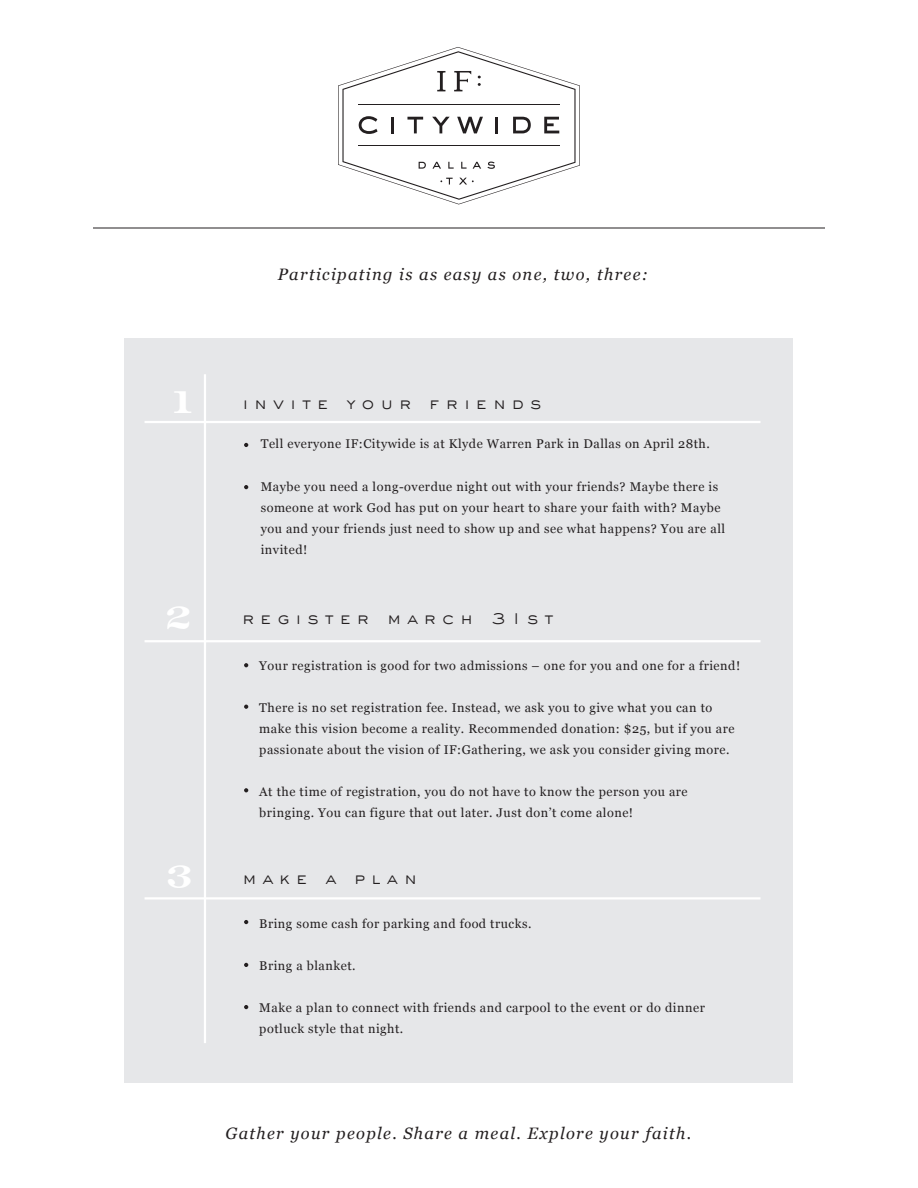
<style>
.page{position:relative;width:918px;height:1188px;background:#fff}
.page>*{position:absolute;margin:0;border:0;box-sizing:border-box;transform-origin:0 0}
.t1{font:32.25px "Numbers Depot";color:#fff}
.t2{font:30.9px "Numbers Depot";color:#fff}
.t3{font:italic 16.5px "Georgia";letter-spacing:.08em;color:#231f20}
.t4{font:16.5px "Sackers Gothic Light AT";letter-spacing:.35em;color:#231f20}
.t5{font:12.6px/21.1px "Georgia";letter-spacing:.04em;color:#231f20}
</style>
<div class="page">
<svg style="left:338px;top:47px;width:242px;height:157px"></svg>
<div style="left:124px;top:338px;width:670px;height:745px;background:#e6e7e9"></div>
<hr style="left:204px;top:374px;width:2px;height:669px;background:#fff">
<hr style="left:145px;top:421px;width:616px;height:2px;background:#fff">
<hr style="left:145px;top:640px;width:616px;height:2px;background:#fff">
<hr style="left:145px;top:897px;width:616px;height:3px;background:#fff">
<svg style="left:244px;top:443px;width:4px;height:4px"></svg>
<svg style="left:244px;top:485px;width:4px;height:4px"></svg>
<svg style="left:244px;top:663px;width:4px;height:4px"></svg>
<svg style="left:244px;top:705px;width:4px;height:4px"></svg>
<svg style="left:244px;top:788px;width:4px;height:4px"></svg>
<svg style="left:244px;top:920px;width:4px;height:4px"></svg>
<svg style="left:244px;top:963px;width:4px;height:4px"></svg>
<svg style="left:244px;top:1005px;width:4px;height:4px"></svg>
<hr style="left:93px;top:228px;width:732px;height:1px;background:#231f20">
<h3 class="t3" style="left:278px;top:265px;width:372px">Participating is as easy as one, two, three:</h3>
<h2 class="t2" style="left:172px;top:390px;width:22px">1</h2>
<h1 class="t1" style="left:165px;top:604px;width:27px">2</h1>
<h1 class="t1" style="left:166px;top:864px;width:28px">3</h1>
<h3 class="t4" style="left:242px;top:392px;width:301px">invite your friends</h3>
<p class="t5" style="left:261px;top:433px;width:451px">Tell everyone IF:Citywide is at Klyde Warren Park in Dallas on April 28th.</p>
<p class="t5" style="left:261px;top:476px;width:466px">Maybe you need a long-overdue night out with your friends? Maybe there is someone at work God has put on your heart to share your faith with? Maybe you and your friends just need to show up and see what happens? You are all invited!</p>
<h3 class="t4" style="left:242px;top:607px;width:313px">register march 31st</h3>
<p class="t5" style="left:259px;top:655px;width:482px">Your registration is good for two admissions – one for you and one for a friend!</p>
<p class="t5" style="left:259px;top:697px;width:477px">There is no set registration fee. Instead, we ask you to give what you can to make this vision become a reality. Recommended donation: $25, but if you are passionate about the vision of IF:Gathering, we ask you consider giving more.</p>
<p class="t5" style="left:259px;top:781px;width:430px">At the time of registration, you do not have to know the person you are bringing. You can figure that out later. Just don’t come alone!</p>
<h3 class="t4" style="left:242px;top:867px;width:176px">make a plan</h3>
<p class="t5" style="left:259px;top:913px;width:274px">Bring some cash for parking and food trucks.</p>
<p class="t5" style="left:259px;top:955px;width:98px">Bring a blanket.</p>
<p class="t5" style="left:259px;top:997px;width:447px">Make a plan to connect with friends and carpool to the event or do dinner potluck style that night.</p>
<h3 class="t3" style="left:225px;top:1123px;width:467px">Gather your people. Share a meal. Explore your faith.</h3>
</div>
